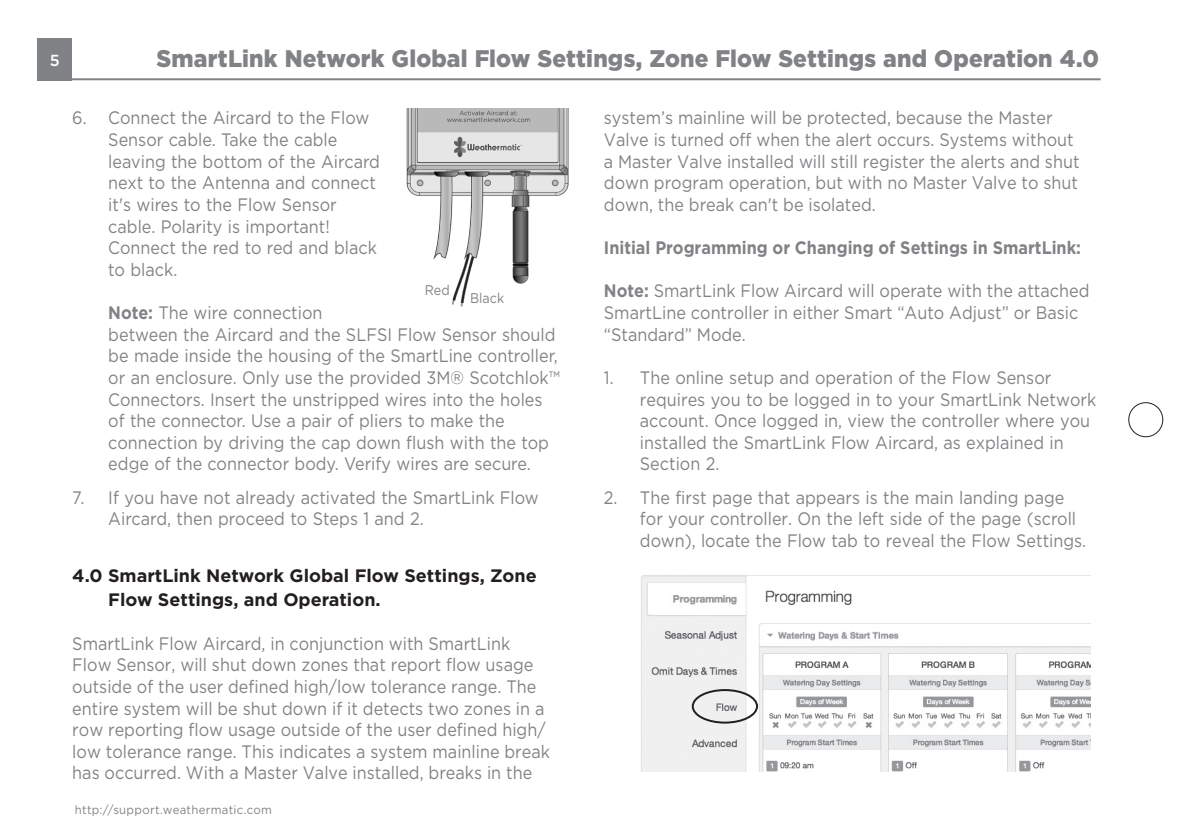
<style>
.page{position:relative;width:1190px;height:839px;background:#fff}
.page>*{position:absolute;margin:0;border:0;box-sizing:border-box;transform-origin:0 0}
.t1{font:900 24px "Gotham";letter-spacing:.005em;color:#808285;scale:.95 1}
.t2{font:18px/21.6px "Gotham";color:#808285;scale:.9 1}
.t3{font:700 18px/24px "Gotham";color:#231f20}
.t4{font:700 18px "Gotham";color:#808285;scale:.9 1}
.t5{font:500 16px "Gotham";color:#fff}
.t6{font:14px "Gotham";color:#808285;scale:.9 1}
.t7{font:12px "Gotham";letter-spacing:.025em;color:#808285;scale:.95 1}
.s1{font-weight:700}
</style>
<div class="page">
<div style="left:1128px;top:402px;width:34px;height:35px;border:1px solid #231f20;border-radius:50%"></div>
<div style="left:37px;top:38px;width:35px;height:42px;background:#808285"></div>
<hr style="left:37px;top:78px;width:1063px;height:2px;background:#808285">
<img style="left:641px;top:575px;width:449px;height:196px">
<img style="left:406px;top:108px;width:163px;height:199px">
<div style="left:691px;top:688px;width:67px;height:35px;border:2px solid #231f20;border-radius:50%"></div>
<p class="t5" style="left:50px;top:49px;width:11px">5</p>
<p class="t1" style="left:156px;top:42px;width:993px">SmartLink Network Global Flow Settings, Zone Flow Settings and Operation 4.0</p>
<p class="t2" style="left:108px;top:107px;width:303px;text-indent:-36px">6. Connect the Aircard to the Flow<br>Sensor cable. Take the cable leaving the bottom of the Aircard next to the Antenna and connect it's wires to the Flow Sensor cable. Polarity is important!<br>Connect the red to red and black to black.</p>
<p class="t2" style="left:108px;top:301px;width:503px"><span class="s1">Note:</span> The wire connection<br>between the Aircard and the SLFSI Flow Sensor should be made inside the housing of the SmartLine controller, or an enclosure. Only use the provided 3M® Scotchlok™ Connectors. Insert the unstripped wires into the holes of the connector. Use a pair of pliers to make the connection by driving the cap down flush with the top edge of the connector body. Verify wires are secure.</p>
<p class="t2" style="left:108px;top:486px;width:480px;text-indent:-36px">7. If you have not already activated the SmartLink Flow<br>Aircard, then proceed to Steps 1 and 2.</p>
<p class="t6" style="left:425px;top:282px;width:29px">Red</p>
<p class="t6" style="left:470px;top:290px;width:39px">Black</p>
<p class="t3" style="left:108px;top:563px;width:430px;text-indent:-36px">4.0 SmartLink Network Global Flow Settings, Zone<br>Flow Settings, and Operation.</p>
<p class="t2" style="left:72px;top:632px;width:532px">SmartLink Flow Aircard, in conjunction with SmartLink Flow Sensor, will shut down zones that report flow usage outside of the user defined high/low tolerance range. The entire system will be shut down if it detects two zones in a row reporting flow usage outside of the user defined high/ low tolerance range. This indicates a system mainline break has occurred. With a Master Valve installed, breaks in the</p>
<p class="t7" style="left:75px;top:802px;width:209px">http://support.weathermatic.com</p>
<p class="t2" style="left:604px;top:107px;width:530px">system’s mainline will be protected, because the Master Valve is turned off when the alert occurs. Systems without a Master Valve installed will still register the alerts and shut down program operation, but with no Master Valve to shut down, the break can't be isolated.</p>
<p class="t4" style="left:604px;top:236px;width:531px">Initial Programming or Changing of Settings in SmartLink:</p>
<p class="t2" style="left:604px;top:280px;width:541px"><span class="s1">Note:</span> SmartLink Flow Aircard will operate with the attached<br>SmartLine controller in either Smart “Auto Adjust” or Basic “Standard” Mode.</p>
<p class="t2" style="left:640px;top:366px;width:508px;text-indent:-36px">1. The online setup and operation of the Flow Sensor requires you to be logged in to your SmartLink Network account. Once logged in, view the controller where you installed the SmartLink Flow Aircard, as explained in Section 2.</p>
<p class="t2" style="left:640px;top:486px;width:497px;text-indent:-36px">2. The first page that appears is the main landing page for your controller. On the left side of the page (scroll down), locate the Flow tab to reveal the Flow Settings.</p>
</div>
